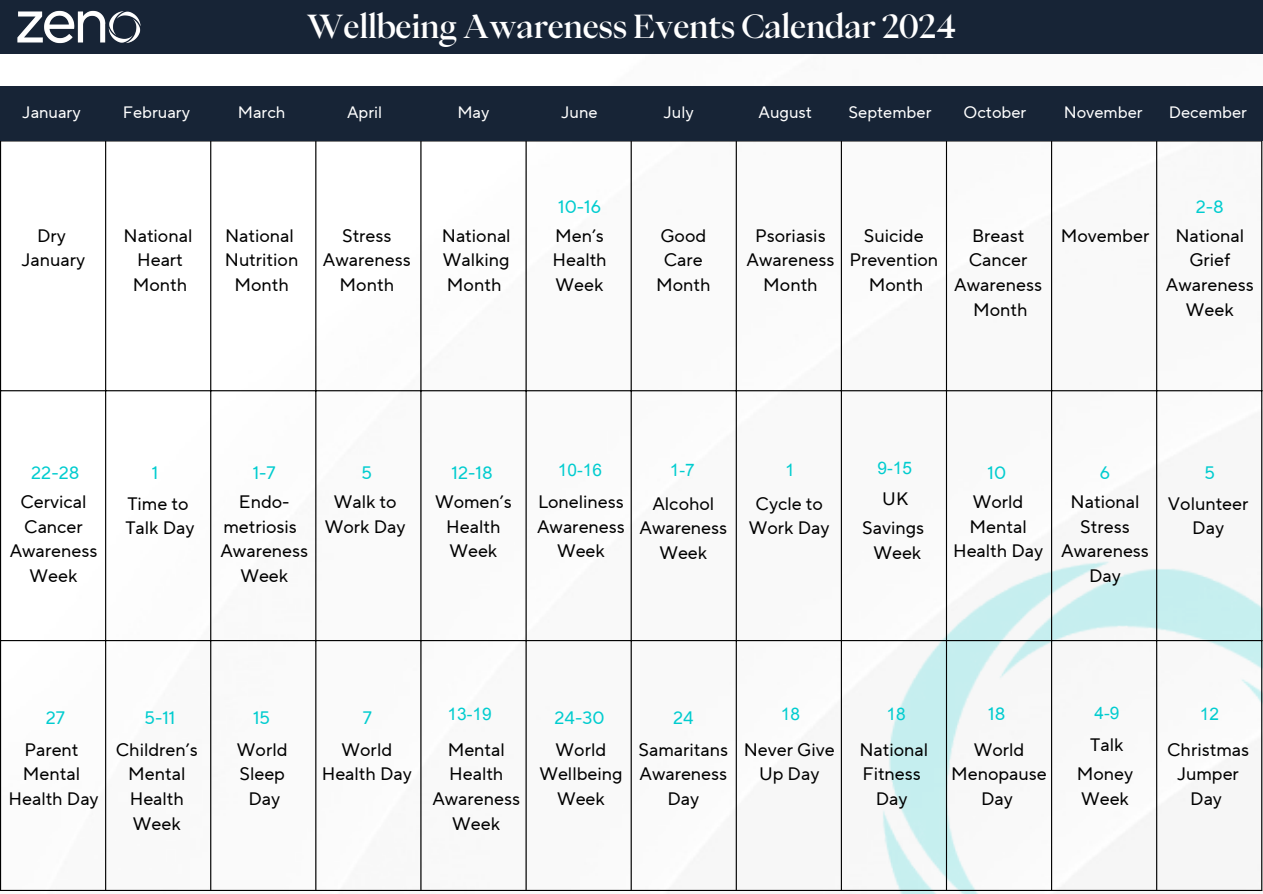
<style>
.page{position:relative;width:1263px;height:894px;background:#fff}
.page>*{position:absolute;margin:0;border:0;box-sizing:border-box;transform-origin:0 0}
.t1{font:500 31.5px "PP Eiko";letter-spacing:-.005em;color:#fff}
.t2{font:18px/24.8px "TT Norms Pro Trial";color:#000;text-align:center}
.t3{font:18px "TT Norms Pro Trial";color:#00cccf}
.t4{font:17.25px "Arial";color:#00cccf}
.t5{font:16.5px "TT Norms Pro Trial";color:#fff}
</style>
<div class="page">
<img style="left:0;top:141px;width:1261px;height:750px">
<img style="left:821px;top:485px;width:441px;height:408px">
<div style="left:0;top:0;width:1262px;height:54px;background:#172436"></div>
<img style="left:17px;top:10px;width:124px;height:34px">
<hr style="left:0;top:141px;width:1px;height:748px;background:#000">
<hr style="left:105px;top:141px;width:1px;height:748px;background:#000">
<hr style="left:210px;top:141px;width:1px;height:748px;background:#000">
<hr style="left:315px;top:141px;width:1px;height:748px;background:#000">
<hr style="left:420px;top:141px;width:2px;height:748px;background:#000">
<hr style="left:525px;top:141px;width:2px;height:748px;background:#000">
<hr style="left:631px;top:141px;width:1px;height:748px;background:#000">
<hr style="left:736px;top:141px;width:1px;height:748px;background:#000">
<hr style="left:841px;top:141px;width:1px;height:748px;background:#000">
<hr style="left:946px;top:141px;width:1px;height:748px;background:#000">
<hr style="left:1051px;top:141px;width:1px;height:748px;background:#000">
<hr style="left:1156px;top:141px;width:1px;height:748px;background:#000">
<hr style="left:1261px;top:141px;width:1px;height:748px;background:#000">
<hr style="left:0;top:140px;width:1262px;height:1px;background:#000">
<hr style="left:0;top:390px;width:1262px;height:1px;background:#000">
<hr style="left:0;top:640px;width:1262px;height:1px;background:#000">
<hr style="left:0;top:889px;width:1262px;height:1px;background:#000">
<div style="left:0;top:86px;width:1262px;height:54px;background:#172436"></div>
<p class="t1" style="left:306px;top:10px;width:651px">Wellbeing Awareness Events Calendar 2024</p>
<p class="t5" style="left:23px;top:102px;width:60px">January</p>
<p class="t5" style="left:123px;top:102px;width:69px">February</p>
<p class="t5" style="left:238px;top:102px;width:49px">March</p>
<p class="t5" style="left:347px;top:102px;width:37px">April</p>
<p class="t5" style="left:457px;top:102px;width:34px">May</p>
<p class="t5" style="left:562px;top:102px;width:38px">June</p>
<p class="t5" style="left:664px;top:102px;width:31px">July</p>
<p class="t5" style="left:759px;top:102px;width:55px">August</p>
<p class="t5" style="left:849px;top:102px;width:84px">September</p>
<p class="t5" style="left:963px;top:102px;width:64px">October</p>
<p class="t5" style="left:1064px;top:102px;width:80px">November</p>
<p class="t5" style="left:1169px;top:102px;width:80px">December</p>
<p class="t2" style="left:37px;top:223px;width:30px">Dry</p>
<p class="t2" style="left:22px;top:248px;width:65px">January</p>
<p class="t2" style="left:124px;top:223px;width:70px">National</p>
<p class="t2" style="left:137px;top:248px;width:47px">Heart</p>
<p class="t2" style="left:133px;top:273px;width:56px">Month</p>
<p class="t2" style="left:225px;top:223px;width:70px">National</p>
<p class="t2" style="left:225px;top:248px;width:75px">Nutrition</p>
<p class="t2" style="left:234px;top:273px;width:56px">Month</p>
<p class="t2" style="left:342px;top:223px;width:51px">Stress</p>
<p class="t2" style="left:323px;top:248px;width:89px">Awareness</p>
<p class="t2" style="left:340px;top:273px;width:56px">Month</p>
<p class="t2" style="left:442px;top:223px;width:70px;text-align:justify">National Walking Month</p>
<p class="t3" style="left:558px;top:196px;width:44px">10-16</p>
<p class="t2" style="left:552px;top:223px;width:56px;text-align:left">Men’s<br>Health<br>Week</p>
<p class="t2" style="left:656px;top:223px;width:56px">Good<br>Care<br>Month</p>
<p class="t2" style="left:746px;top:223px;width:89px">Psoriasis<br>Awareness<br>Month</p>
<p class="t2" style="left:849px;top:223px;width:90px">Suicide<br>Prevention</p>
<p class="t2" style="left:869px;top:273px;width:56px">Month</p>
<p class="t2" style="left:954px;top:223px;width:89px">Breast<br>Cancer<br>Awareness</p>
<p class="t2" style="left:973px;top:298px;width:56px">Month</p>
<p class="t2" style="left:1061px;top:223px;width:90px">Movember</p>
<p class="t3" style="left:1196px;top:196px;width:30px">2-8</p>
<p class="t2" style="left:1166px;top:223px;width:89px">National<br>Grief<br>Awareness<br>Week</p>
<p class="t3" style="left:31px;top:462px;width:50px">22-28</p>
<p class="t2" style="left:10px;top:489px;width:89px">Cervical<br>Cancer<br>Awareness</p>
<p class="t2" style="left:30px;top:564px;width:49px">Week</p>
<p class="t3" style="left:152px;top:460px;width:8px">1</p>
<p class="t2" style="left:127px;top:491px;width:63px">Time to</p>
<p class="t2" style="left:125px;top:516px;width:71px">Talk Day</p>
<p class="t3" style="left:253px;top:462px;width:25px">1-7</p>
<p class="t2" style="left:220px;top:489px;width:89px">Endo&shy;metriosis<br>Awareness</p>
<p class="t2" style="left:240px;top:564px;width:49px">Week</p>
<p class="t3" style="left:362px;top:462px;width:12px">5</p>
<p class="t2" style="left:325px;top:489px;width:82px">Walk to<br>Work Day</p>
<p class="t3" style="left:452px;top:462px;width:43px">12-18</p>
<p class="t2" style="left:435px;top:489px;width:78px">Women’s<br>Health<br>Week</p>
<p class="t4" style="left:558px;top:458px;width:46px">10-16</p>
<p class="t2" style="left:537px;top:489px;width:89px">Loneliness<br>Awareness<br>Week</p>
<p class="t4" style="left:670px;top:458px;width:26px">1-7</p>
<p class="t2" style="left:639px;top:491px;width:89px">Alcohol<br>Awareness<br>Week</p>
<p class="t4" style="left:785px;top:458px;width:11px">1</p>
<p class="t2" style="left:749px;top:491px;width:82px">Cycle to<br>Work Day</p>
<p class="t4" style="left:878px;top:456px;width:36px">9-15</p>
<p class="t2" style="left:882px;top:486px;width:28px">UK</p>
<p class="t2" style="left:862px;top:516px;width:63px">Savings<br>Week</p>
<p class="t3" style="left:987px;top:462px;width:20px">10</p>
<p class="t2" style="left:953px;top:489px;width:92px">World<br>Mental<br>Health Day</p>
<p class="t3" style="left:1100px;top:462px;width:12px">6</p>
<p class="t2" style="left:1061px;top:489px;width:89px">National<br>Stress<br>Awareness<br>Day</p>
<p class="t3" style="left:1204px;top:462px;width:12px">5</p>
<p class="t2" style="left:1168px;top:491px;width:82px">Volunteer<br>Day</p>
<p class="t3" style="left:46px;top:706px;width:21px">27</p>
<p class="t2" style="left:24px;top:737px;width:56px">Parent</p>
<p class="t2" style="left:23px;top:762px;width:59px">Mental</p>
<p class="t2" style="left:8px;top:787px;width:92px">Health Day</p>
<p class="t3" style="left:145px;top:706px;width:32px">5-11</p>
<p class="t2" style="left:116px;top:737px;width:83px">Children’s<br>Mental<br>Health<br>Week</p>
<p class="t3" style="left:253px;top:706px;width:19px">15</p>
<p class="t2" style="left:237px;top:737px;width:52px">World</p>
<p class="t2" style="left:239px;top:762px;width:47px">Sleep</p>
<p class="t2" style="left:248px;top:787px;width:33px">Day</p>
<p class="t3" style="left:363px;top:706px;width:11px">7</p>
<p class="t2" style="left:322px;top:737px;width:92px">World<br>Health Day</p>
<p class="t4" style="left:448px;top:702px;width:46px">13-19</p>
<p class="t2" style="left:432px;top:737px;width:89px">Mental<br>Health<br>Awareness<br>Week</p>
<p class="t3" style="left:555px;top:706px;width:51px">24-30</p>
<p class="t2" style="left:539px;top:737px;width:85px">World<br>Wellbeing<br>Week</p>
<p class="t3" style="left:673px;top:706px;width:22px">24</p>
<p class="t2" style="left:638px;top:737px;width:91px">Samaritans<br>Awareness<br>Day</p>
<p class="t4" style="left:781px;top:702px;width:21px">18</p>
<p class="t2" style="left:744px;top:737px;width:93px">Never Give<br>Up Day</p>
<p class="t4" style="left:886px;top:702px;width:21px">18</p>
<p class="t2" style="left:859px;top:737px;width:70px;text-align:left">National<br>Fitness</p>
<p class="t2" style="left:876px;top:786px;width:33px">Day</p>
<p class="t3" style="left:988px;top:702px;width:19px">18</p>
<p class="t2" style="left:951px;top:737px;width:97px">World<br>Menopause</p>
<p class="t2" style="left:981px;top:786px;width:33px">Day</p>
<p class="t4" style="left:1095px;top:701px;width:26px">4-9</p>
<p class="t2" style="left:1090px;top:732px;width:35px">Talk</p>
<p class="t2" style="left:1077px;top:762px;width:58px;text-align:left">Money<br>Week</p>
<p class="t4" style="left:1200px;top:702px;width:21px">12</p>
<p class="t2" style="left:1167px;top:737px;width:83px">Christmas<br>Jumper<br>Day</p>
</div>
